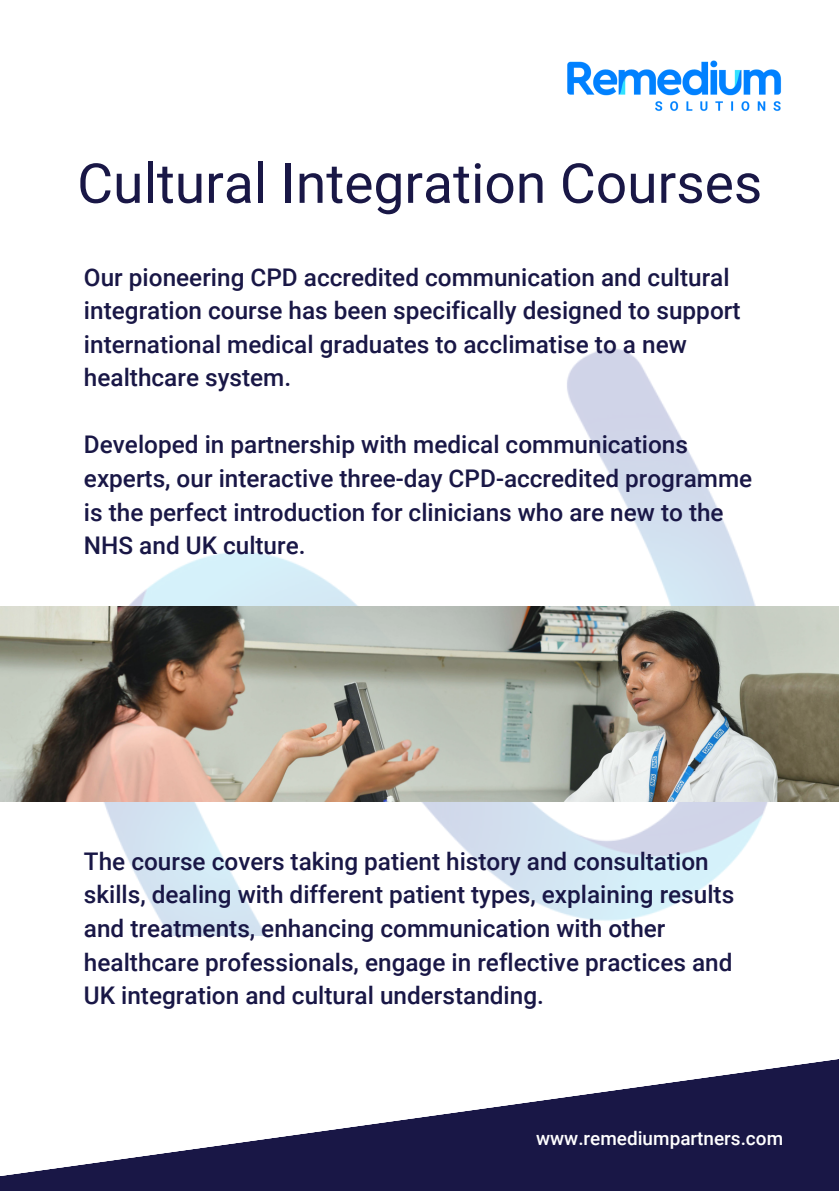
<style>
.page{position:relative;width:839px;height:1191px;background:#fff}
.page>*{position:absolute;margin:0;border:0;box-sizing:border-box;transform-origin:0 0}
.t1{font:55px "Roboto";color:#191746}
.t2{font:500 24.4px/33.6px "Roboto";color:#191746}
.t3{font:500 19px "Roboto";color:#fff}
</style>
<div class="page">
<img style="left:32px;top:348px;width:753px;height:588px">
<img style="left:0;top:607px;width:838px;height:195px">
<img style="left:567px;top:60px;width:215px;height:51px">
<svg style="left:0;top:1059px;width:838px;height:132px;fill:#191746"></svg>
<p class="t1" style="left:77px;top:152px;width:686px">Cultural Integration Courses</p>
<p class="t2" style="left:84px;top:261px;width:658px">Our pioneering CPD accredited communication and cultural integration course has been specifically designed to support international medical graduates to acclimatise to a new healthcare system.</p>
<p class="t2" style="left:84px;top:428px;width:669px">Developed in partnership with medical communications experts, our interactive three-day CPD-accredited programme is the perfect introduction for clinicians who are new to the NHS and UK culture.</p>
<p class="t2" style="left:84px;top:845px;width:651px">The course covers taking patient history and consultation skills, dealing with different patient types, explaining results and treatments, enhancing communication with other healthcare professionals, engage in reflective practices and UK integration and cultural understanding.</p>
<p class="t3" style="left:536px;top:1128px;width:248px">www.remediumpartners.com</p>
<p class="t3" style="left:579px;top:1128px;width:220px">w.remediumpartners.com</p>
</div>
